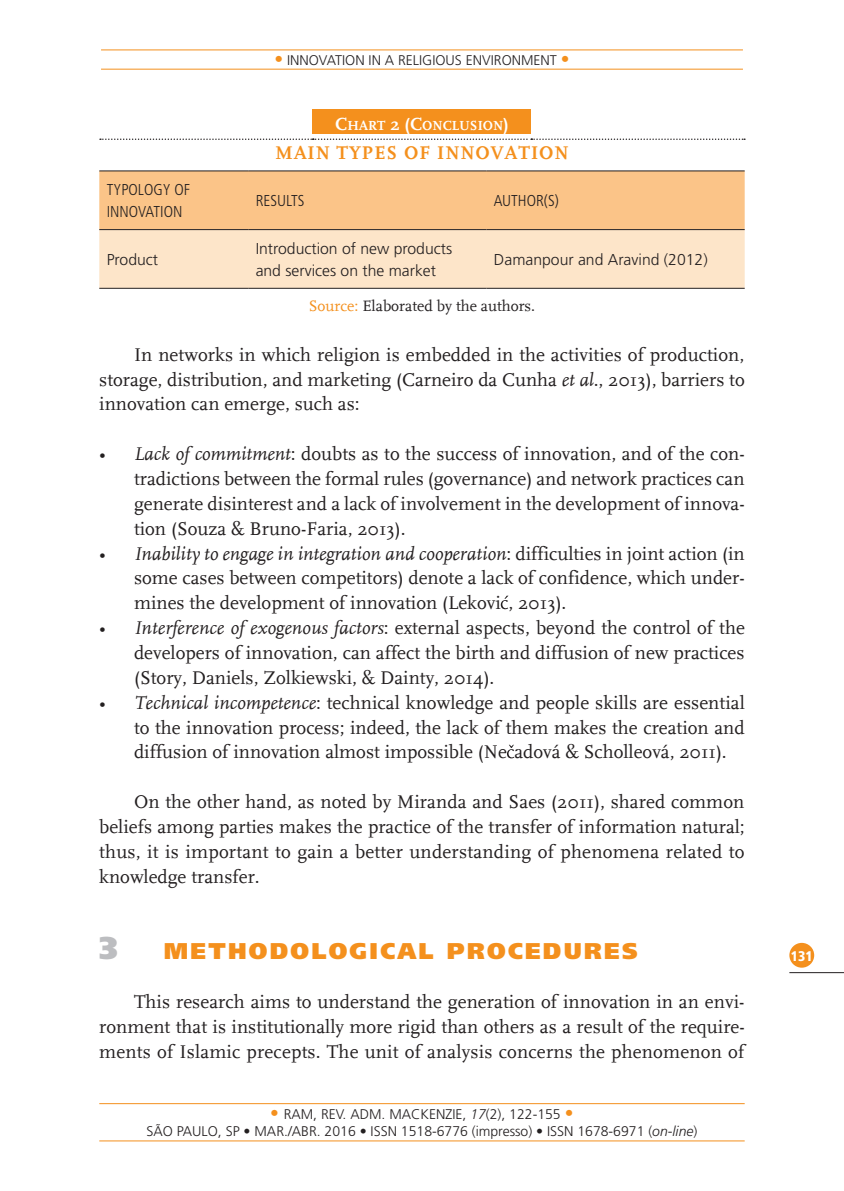
<style>
.page{position:relative;width:844px;height:1191px;background:#fff}
.page>*{position:absolute;margin:0;border:0;box-sizing:border-box;transform-origin:0 0}
.t1{font:900 31.5px "Frutiger LT Std";color:#bcbdc0}
.t2{font:900 22.75px "Frutiger LT Std";letter-spacing:.1em;color:#f4901d}
.t3{font:19.25px/24.8px "FF Scala Definitiver";color:#231f20;text-align:justify}
.t4{font:italic 19.25px "FF Scala Definitive";color:#231f20}
.t5{font:700 19.25px "FF Scala Definitiver";letter-spacing:.05em;color:#f4901d}
.t6{font:300 15.75px/22.1px "Frutiger LT Std";color:#231f20}
.t7{font:300 condensed 15.75px/22.1px "Frutiger LT Std";color:#231f20}
.t8{font:15.75px "FF Scala Definitiver";color:#231f20}
.t9{font:300 14px/16.8px "Frutiger LT Std";color:#231f20;text-align:center}
.t10{font:900 condensed 14px "Frutiger LT Std";color:#fff}
.t11{font:700 13.83px "FF Scala Definitiver";color:#fff}
.s1{font-size:17.5px;color:#f4901d}
.s2{font-size:18.38px}
.s3{color:#f4901d}
.s4{font-family:"FF Scala Definitive";font-style:italic}
.s5{font-family:"FF Scala Definitiver";font-style:normal}
.s6{font-style:italic}
</style>
<div class="page">
<div style="left:789px;top:943px;width:25px;height:24px;background:#f4901d;border-radius:50%"></div>
<hr style="left:789px;top:972px;width:54px;height:1px;background:#231f20">
<hr style="left:99px;top:1140px;width:645px;height:1px;background:#f4901d">
<hr style="left:99px;top:1103px;width:645px;height:1px;background:#f4901d">
<hr style="left:101px;top:49px;width:641px;height:1px;background:#f4901d">
<hr style="left:101px;top:69px;width:641px;height:1px;background:#f4901d">
<svg style="left:99px;top:171px;width:645px;height:117px;background:#fad3a7"></svg>
<hr style="left:99px;top:170px;width:149px;height:1px;background:#231f20">
<hr style="left:248px;top:170px;width:238px;height:1px;background:#231f20">
<hr style="left:486px;top:170px;width:258px;height:1px;background:#231f20">
<hr style="left:99px;top:229px;width:149px;height:1px;background:#231f20">
<hr style="left:248px;top:229px;width:238px;height:1px;background:#231f20">
<hr style="left:486px;top:229px;width:258px;height:1px;background:#231f20">
<hr style="left:99px;top:288px;width:149px;height:1px;background:#231f20">
<hr style="left:248px;top:288px;width:238px;height:1px;background:#231f20">
<hr style="left:486px;top:288px;width:258px;height:1px;background:#231f20">
<svg style="left:500px;top:595px;width:8px;height:14px"></svg>
<svg style="left:507px;top:744px;width:7px;height:14px"></svg>
<div style="left:313px;top:109px;width:218px;height:25px;background:#f4901d"></div>
<svg style="left:100px;top:138px;width:644px;height:2px"></svg>
<p class="t9" style="left:274px;top:51px;width:297px"><span class="s1">•</span> innovation in a religious environment <span class="s1">•</span></p>
<p class="t11" style="left:335px;top:117px;width:175px"><span class="s2">C</span>HART <span class="s2">2 (C</span>ONCLUSION<span class="s2">)</span></p>
<p class="t5" style="left:275px;top:141px;width:295px">MAIN TYPES OF INNOVATION</p>
<p class="t7" style="left:107px;top:179px;width:85px">TYPOLOGY OF<br>INNOVATION</p>
<p class="t7" style="left:255px;top:190px;width:50px">RESULTS</p>
<p class="t7" style="left:494px;top:190px;width:66px">AUTHOR(S)</p>
<p class="t6" style="left:107px;top:249px;width:53px">Product</p>
<p class="t6" style="left:255px;top:238px;width:198px">Introduction of new products and services on the market</p>
<p class="t6" style="left:494px;top:249px;width:215px">Damanpour and Aravind (2012)</p>
<p class="t8" style="left:309px;top:297px;width:228px"><span class="s3">Source:</span> Elaborated by the authors.</p>
<p class="t3" style="left:99px;top:342px;width:646px;text-indent:35px">In networks in which religion is embedded in the activities of production, storage, distribution, and marketing (Carneiro da Cunha <span class="s4">et al</span>., 2013), barriers to innovation can emerge, such as:</p>
<p class="t3" style="left:134px;top:442px;width:612px;text-indent:-35px">• <span class="s4">Lack of commitment</span>: doubts as to the success of innovation, and of the con&shy;tradictions between the formal rules (governance) and network practices can generate disinterest and a lack of involvement in the development of innova&shy;tion (Souza &amp; Bruno-Faria, 2013).</p>
<p class="t4" style="left:99px;top:543px;width:646px"><span class="s5">•</span> Inability to engage in integration and cooperation<span class="s5">: difficulties in joint action (in</span></p>
<p class="t3" style="left:134px;top:566px;width:612px">some cases between competitors) denote a lack of confidence, which under&shy;mines the development of innovation (Lekovi , 2013).</p>
<p class="t3" style="left:134px;top:616px;width:612px;text-indent:-35px">• <span class="s4">Interference of exogenous factors</span>: external aspects, beyond the control of the developers of innovation, can affect the birth and diffusion of new practices (Story, Daniels, Zolkiewski, &amp; Dainty, 2014).</p>
<p class="t3" style="left:134px;top:690px;width:612px;text-indent:-35px">• <span class="s4">Technical incompetence</span>: technical knowledge and people skills are essential to the innovation process; indeed, the lack of them makes the creation and diffusion of innovation almost impossible (Ne adová &amp; Scholleová, 2011).</p>
<p class="t3" style="left:99px;top:789px;width:646px;text-indent:35px">On the other hand, as noted by Miranda and Saes (2011), shared common beliefs among parties makes the practice of the transfer of information natural; thus, it is important to gain a better understanding of phenomena related to knowledge transfer.</p>
<h1 class="t1" style="left:99px;top:928px;width:20px">3</h1>
<p class="t2" style="left:164px;top:936px;width:475px">METHODOLOGICAL PROCEDURES</p>
<p class="t3" style="left:99px;top:990px;width:646px;text-indent:35px">This research aims to understand the generation of innovation in an envi&shy;ronment that is institutionally more rigid than others as a result of the require&shy;ments of Islamic precepts. The unit of analysis concerns the phenomenon of</p>
<p class="t9" style="left:146px;top:1106px;width:552px"><span class="s1">•</span> RAM, REV. ADM. MACKENZIE, <span class="s6">17</span>(2), 122-155 <span class="s1">•<br></span>SÃO PAULO, SP • MAR./ABR. 2016 • ISSN 1518-6776 (impresso) • ISSN 1678-6971 (<span class="s6">on-line</span>)</p>
<p class="t10" style="left:790px;top:947px;width:23px">131</p>
</div>
